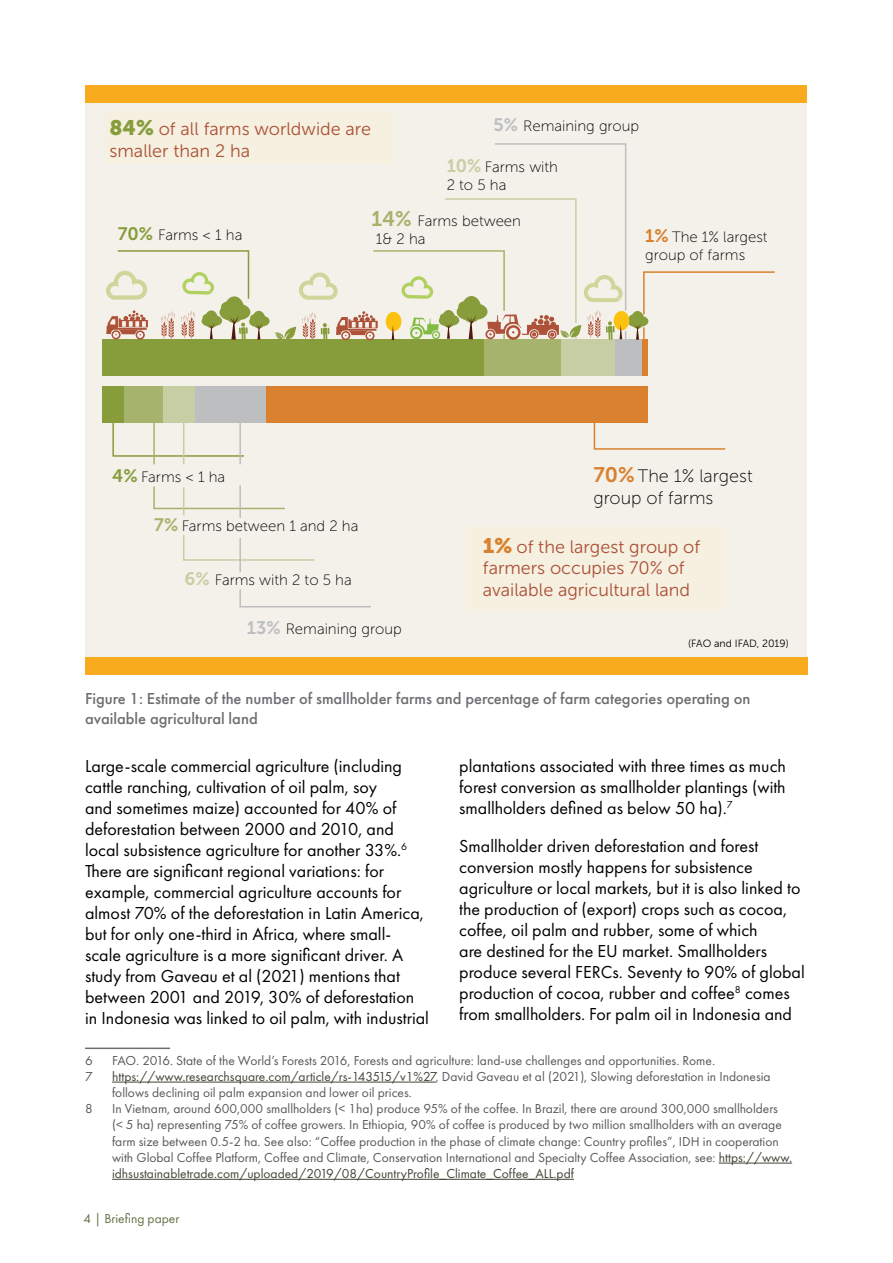
<style>
.page{position:relative;width:893px;height:1263px;background:#fff}
.page>*{position:absolute;margin:0;border:0;box-sizing:border-box;transform-origin:0 0}
.Body{font:18px/21px "Futura PT";color:#000}
.t1{font:18px/21.6px "Museo Sans 300";color:#ad5138}
.t2{font:18px/21.6px "Museo Sans 100";color:#000}
.Figure{font:500 16.5px/19.8px "Futura PT";color:#6d6e71}
.t3{font:15px/18px "Museo Sans 100";color:#000}
.Footnote{font:13.5px/16.2px "Futura PT";color:#58595b}
.t4{font:13.5px "Futura PT";color:#627245}
.t5{font:10.5px "Museo Sans 300";color:#000}
.s1{font-family:"Museo Sans 900";font-size:21px;color:#879d3b}
.s2{font-family:"Museo Sans 700";font-size:18px;color:#bcbec0}
.s3{font-family:"Museo Sans 700";font-size:18px;color:#c8cea3}
.s4{font-family:"Museo Sans 700";font-size:18px;color:#879d3b}
.s5{font-family:"Museo Sans 700";font-size:21px;color:#a6b36c}
.s6{font-family:"Museo Sans 700";font-size:18px;color:#d9812f}
.s7{font-family:"Museo Sans 700";font-size:18px;color:#a6b36c}
.s8{font-family:"Museo Sans 700";font-size:21px;color:#d9812f}
.s9{font-family:"Museo Sans 900";font-size:21px;color:#d9812f}
.s10{color:#414535}
</style>
<div class="page">
<div style="left:85px;top:85px;width:722px;height:589px;background:#f4f1eb"></div>
<div style="left:105px;top:111px;width:288px;height:52px;background:#f5f0e0"></div>
<div style="left:466px;top:527px;width:259px;height:83px;background:#f5f0e0"></div>
<div style="left:85px;top:657px;width:723px;height:17px;background:#f8ab1d"></div>
<div style="left:85px;top:85px;width:722px;height:17px;background:#f8ab1d"></div>
<div style="left:642px;top:340px;width:5px;height:36px;background:#d9812f"></div>
<div style="left:615px;top:340px;width:27px;height:36px;background:#bcbec0"></div>
<div style="left:560px;top:340px;width:55px;height:36px;background:#c8cea3"></div>
<div style="left:484px;top:340px;width:76px;height:36px;background:#a6b36c"></div>
<div style="left:102px;top:340px;width:382px;height:36px;background:#879d3b"></div>
<div style="left:266px;top:387px;width:381px;height:36px;background:#d9812f"></div>
<div style="left:195px;top:387px;width:71px;height:36px;background:#bcbec0"></div>
<div style="left:162px;top:387px;width:33px;height:36px;background:#c8cea3"></div>
<div style="left:124px;top:387px;width:38px;height:36px;background:#a6b36c"></div>
<div style="left:102px;top:387px;width:22px;height:36px;background:#879d3b"></div>
<svg style="left:112px;top:403px;width:132px;height:54px"></svg>
<hr style="left:153px;top:404px;width:2px;height:60px;background:#a6b36c">
<svg style="left:183px;top:535px;width:132px;height:26px"></svg>
<svg style="left:153px;top:486px;width:132px;height:29px"></svg>
<hr style="left:183px;top:404px;width:1px;height:60px;background:#c8cea3">
<svg style="left:239px;top:589px;width:132px;height:19px"></svg>
<hr style="left:239px;top:538px;width:2px;height:34px;background:#bcbec0">
<hr style="left:239px;top:485px;width:2px;height:33px;background:#bcbec0">
<hr style="left:239px;top:404px;width:2px;height:60px;background:#bcbec0">
<svg style="left:593px;top:396px;width:133px;height:54px"></svg>
<svg style="left:106px;top:142px;width:669px;height:199px"></svg>
<hr style="left:625px;top:331px;width:1px;height:32px;background:#bcbec0">
<hr style="left:85px;top:1047px;width:85px;height:2px;background:#6d6e71">
<hr style="left:112px;top:1082px;width:324px;height:1px;background:#414535">
<hr style="left:719px;top:1163px;width:73px;height:1px;background:#414535">
<hr style="left:112px;top:1179px;width:462px;height:1px;background:#414535">
<p class="t1" style="left:110px;top:118px;width:263px"><span class="s1">84%</span> of all farms worldwide are smaller than 2 ha</p>
<p class="t3" style="left:494px;top:117px;width:147px"><span class="s2">5%</span> Remaining group</p>
<p class="t3" style="left:447px;top:158px;width:113px"><span class="s3">10%</span> Farms with<br>2 to 5 ha</p>
<p class="t3" style="left:118px;top:226px;width:126px"><span class="s4">70%</span> Farms &lt; 1 ha</p>
<p class="t3" style="left:372px;top:212px;width:151px"><span class="s5">14%</span> Farms between<br>1&amp; 2 ha</p>
<p class="t3" style="left:645px;top:228px;width:124px"><span class="s6">1%</span> The 1% largest group of farms</p>
<p class="t3" style="left:112px;top:468px;width:115px"><span class="s4">4%</span> Farms &lt; 1 ha</p>
<p class="t3" style="left:154px;top:517px;width:206px"><span class="s7">7%</span> Farms between 1 and 2 ha</p>
<p class="t2" style="left:593px;top:466px;width:161px"><span class="s8">70%</span> The 1% largest group of farms</p>
<p class="t3" style="left:185px;top:571px;width:169px"><span class="s3">6%</span> Farms with 2 to 5 ha</p>
<p class="t3" style="left:247px;top:620px;width:156px"><span class="s2">13%</span> Remaining group</p>
<p class="t1" style="left:483px;top:536px;width:219px"><span class="s9">1%</span> of the largest group of farmers occupies 70% of available agricultural land</p>
<p class="t5" style="left:688px;top:637px;width:102px">(FAO and IFAD, 2019)</p>
<p class="Figure" style="left:85px;top:689px;width:667px">Figure 1: Estimate of the number of smallholder farms and percentage of farm categories operating on available agricultural land</p>
<p class="Body" style="left:85px;top:755px;width:345px">Large-scale commercial agriculture (including cattle ranching, cultivation of oil palm, soy<br>and sometimes maize) accounted for 40% of deforestation between 2000 and 2010, and local subsistence agriculture for another 33%.<sup>6<br></sup>There are significant regional variations: for example, commercial agriculture accounts for almost 70% of the deforestation in Latin America, but for only one-third in Africa, where small&shy;scale agriculture is a more significant driver. A study from Gaveau et al (2021) mentions that between 2001 and 2019, 30% of deforestation in Indonesia was linked to oil palm, with industrial</p>
<p class="Footnote" style="left:85px;top:1052px;width:9px">6</p>
<p class="Footnote" style="left:112px;top:1052px;width:605px">FAO. 2016. State of the World’s Forests 2016, Forests and agriculture: land-use challenges and opportunities. Rome.</p>
<p class="Footnote" style="left:85px;top:1068px;width:9px">7</p>
<p class="Footnote" style="left:112px;top:1068px;width:660px"><span class="s10">https://www.researchsquare.com/article/rs-143515/v1%27</span>, David Gaveau et al (2021), Slowing deforestation in Indonesia follows declining oil palm expansion and lower oil prices.</p>
<p class="Footnote" style="left:85px;top:1100px;width:9px">8</p>
<p class="Footnote" style="left:112px;top:1100px;width:682px">In Vietnam, around 600,000 smallholders (&lt; 1ha) produce 95% of the coffee. In Brazil, there are around 300,000 smallholders<br>(&lt; 5 ha) representing 75% of coffee growers. In Ethiopia, 90% of coffee is produced by two million smallholders with an average farm size between 0.5-2 ha. See also: “Coffee production in the phase of climate change: Country profiles”, IDH in cooperation with Global Coffee Platform, Coffee and Climate, Conservation International and Specialty Coffee Association, see: <span class="s10">https://www. idhsustainabletrade.com/uploaded/2019/08/CountryProfile_Climate_Coffee_ALL.pdf</span></p>
<p class="Body" style="left:459px;top:755px;width:328px;text-align:justify">plantations associated with three times as much forest conversion as smallholder plantings (with smallholders defined as below 50 ha).<sup>7</sup></p>
<p class="Body" style="left:459px;top:835px;width:347px">Smallholder driven deforestation and forest conversion mostly happens for subsistence agriculture or local markets, but it is also linked to the production of (export) crops such as cocoa, coffee, oil palm and rubber, some of which<br>are destined for the EU market. Smallholders produce several FERCs. Seventy to 90% of global production of cocoa, rubber and coffee<sup>8</sup> comes from smallholders. For palm oil in Indonesia and</p>
<p class="t4" style="left:84px;top:1210px;width:97px">4 | Briefing paper</p>
</div>
